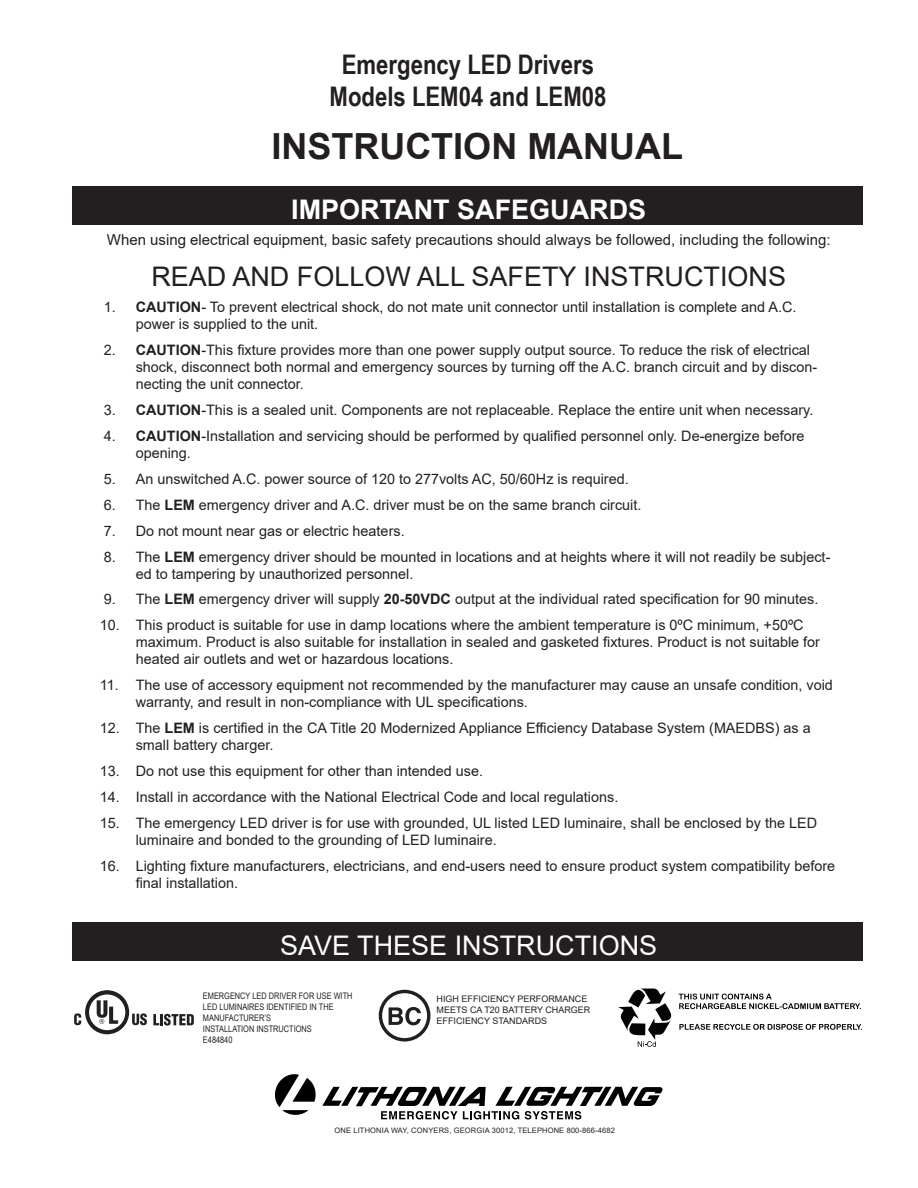
<style>
.page{position:relative;width:918px;height:1188px;background:#fff}
.page>*{position:absolute;margin:0;border:0;box-sizing:border-box;transform-origin:0 0}
.Headline{font:700 36px "Arial";color:#231f20}
.Product_Name{font:700 27px "Arial Narrow";color:#231f20}
.Subhead_1{font:27px "Arial";color:#231f20}
.Subhead_1-2{font:27px "Arial";color:#fff}
.Headline-2{font:700 27px "Arial";color:#fff}
.Body_text{font:15px "Arial";color:#231f20}
.Hanging_indent{font:14.4px/17px "Arial";color:#231f20}
.t1{font:9px/10.8px "Arial Narrow";color:#231f20}
.t2{font:9px/10.8px "Arial";color:#231f20}
.t3{font:7.8px "Helvetica";color:#231f20}
.t4{font:7.5px "Arial";letter-spacing:.02em;color:#231f20}
.s1{font-weight:700}
</style>
<div class="page">
<div style="left:72px;top:922px;width:790px;height:39px;background:#231f20"></div>
<div style="left:73px;top:186px;width:790px;height:38px;background:#231f20"></div>
<svg style="left:618px;top:988px;width:54px;height:59px"></svg>
<svg style="left:679px;top:994px;width:182px;height:15px"></svg>
<svg style="left:679px;top:1024px;width:183px;height:6px"></svg>
<svg style="left:153px;top:1014px;width:41px;height:12px"></svg>
<svg style="left:74px;top:990px;width:73px;height:44px"></svg>
<svg style="left:275px;top:1074px;width:388px;height:46px"></svg>
<svg style="left:379px;top:990px;width:51px;height:52px"></svg>
<p class="Product_Name" style="left:342px;top:44px;width:254px">Emergency LED Drivers</p>
<p class="Product_Name" style="left:330px;top:76px;width:278px">Models LEM04 and LEM08</p>
<p class="Headline" style="left:271px;top:120px;width:413px">INSTRUCTION MANUAL</p>
<p class="Headline-2" style="left:291px;top:191px;width:356px">IMPORTANT SAFEGUARDS</p>
<p class="Body_text" style="left:107px;top:229px;width:725px">When using electrical equipment, basic safety precautions should always be followed, including the following:</p>
<p class="Subhead_1" style="left:151px;top:258px;width:636px">READ AND FOLLOW ALL SAFETY INSTRUCTIONS</p>
<p class="Hanging_indent" style="left:136px;top:298px;width:662px;text-indent:-32px">1. <span class="s1">CAUTION</span>- To prevent electrical shock, do not mate unit connector until installation is complete and A.C. power is supplied to the unit.</p>
<p class="Hanging_indent" style="left:136px;top:341px;width:683px;text-indent:-32px">2. <span class="s1">CAUTION</span>-This fixture provides more than one power supply output source. To reduce the risk of electrical shock, disconnect both normal and emergency sources by turning off the A.C. branch circuit and by discon&shy;necting the unit connector.</p>
<p class="Hanging_indent" style="left:104px;top:401px;width:711px">3. <span class="s1">CAUTION</span>-This is a sealed unit. Components are not replaceable. Replace the entire unit when necessary.</p>
<p class="Hanging_indent" style="left:136px;top:427px;width:670px;text-indent:-32px">4. <span class="s1">CAUTION</span>-Installation and servicing should be performed by qualified personnel only. De-energize before opening.</p>
<p class="Hanging_indent" style="left:104px;top:470px;width:527px">5. An unswitched A.C. power source of 120 to 277volts AC, 50/60Hz is required.</p>
<p class="Hanging_indent" style="left:104px;top:496px;width:539px">6. The <span class="s1">LEM</span> emergency driver and A.C. driver must be on the same branch circuit.</p>
<p class="Hanging_indent" style="left:104px;top:522px;width:302px">7. Do not mount near gas or electric heaters.</p>
<p class="Hanging_indent" style="left:136px;top:548px;width:696px;text-indent:-32px">8. The <span class="s1">LEM</span> emergency driver should be mounted in locations and at heights where it will not readily be subject&shy;ed to tampering by unauthorized personnel.</p>
<p class="Hanging_indent" style="left:104px;top:591px;width:716px">9. The <span class="s1">LEM</span> emergency driver will supply <span class="s1">20-50VDC</span> output at the individual rated specification for 90 minutes.</p>
<p class="Hanging_indent" style="left:136px;top:617px;width:686px;text-indent:-36px">10. This product is suitable for use in damp locations where the ambient temperature is 0ºC minimum, +50ºC maximum. Product is also suitable for installation in sealed and gasketed fixtures. Product is not suitable for heated air outlets and wet or hazardous locations.</p>
<p class="Hanging_indent" style="left:136px;top:677px;width:699px;text-indent:-36px">11. The use of accessory equipment not recommended by the manufacturer may cause an unsafe condition, void warranty, and result in non-compliance with UL specifications.</p>
<p class="Hanging_indent" style="left:136px;top:720px;width:677px;text-indent:-36px">12. The <span class="s1">LEM</span> is certified in the CA Title 20 Modernized Appliance Efficiency Database System (MAEDBS) as a small battery charger.</p>
<p class="Hanging_indent" style="left:100px;top:762px;width:385px">13. Do not use this equipment for other than intended use.</p>
<p class="Hanging_indent" style="left:100px;top:788px;width:520px">14. Install in accordance with the National Electrical Code and local regulations.</p>
<p class="Hanging_indent" style="left:136px;top:814px;width:683px;text-indent:-36px">15. The emergency LED driver is for use with grounded, UL listed LED luminaire, shall be enclosed by the LED luminaire and bonded to the grounding of LED luminaire.</p>
<p class="Hanging_indent" style="left:136px;top:857px;width:701px;text-indent:-36px">16. Lighting fixture manufacturers, electricians, and end-users need to ensure product system compatibility before final installation.</p>
<p class="Subhead_1-2" style="left:280px;top:927px;width:379px">SAVE THESE INSTRUCTIONS</p>
<p class="t1" style="left:203px;top:991px;width:151px">EMERGENCY LED DRIVER FOR USE WITH<br>LED LUMINAIRES IDENTIFIED IN THE<br>MANUFACTURER’S<br>INSTALLATION INSTRUCTIONS</p>
<p class="t1" style="left:203px;top:1034px;width:31px">E484840</p>
<p class="t2" style="left:437px;top:993px;width:155px">HIGH EFFICIENCY PERFORMANCE<br>MEETS CA T20 BATTERY CHARGER<br>EFFICIENCY STANDARDS</p>
<p class="t3" style="left:341px;top:1125px;width:282px">ONE LITHONIA WAY, CONYERS, GEORGIA 30012, TELEPHONE 800-334-8694</p>
<p class="t4" style="left:334px;top:1125px;width:282px">ONE LITHONIA WAY, CONYERS, GEORGIA 30012, TELEPHONE 800-866-4682</p>
</div>
